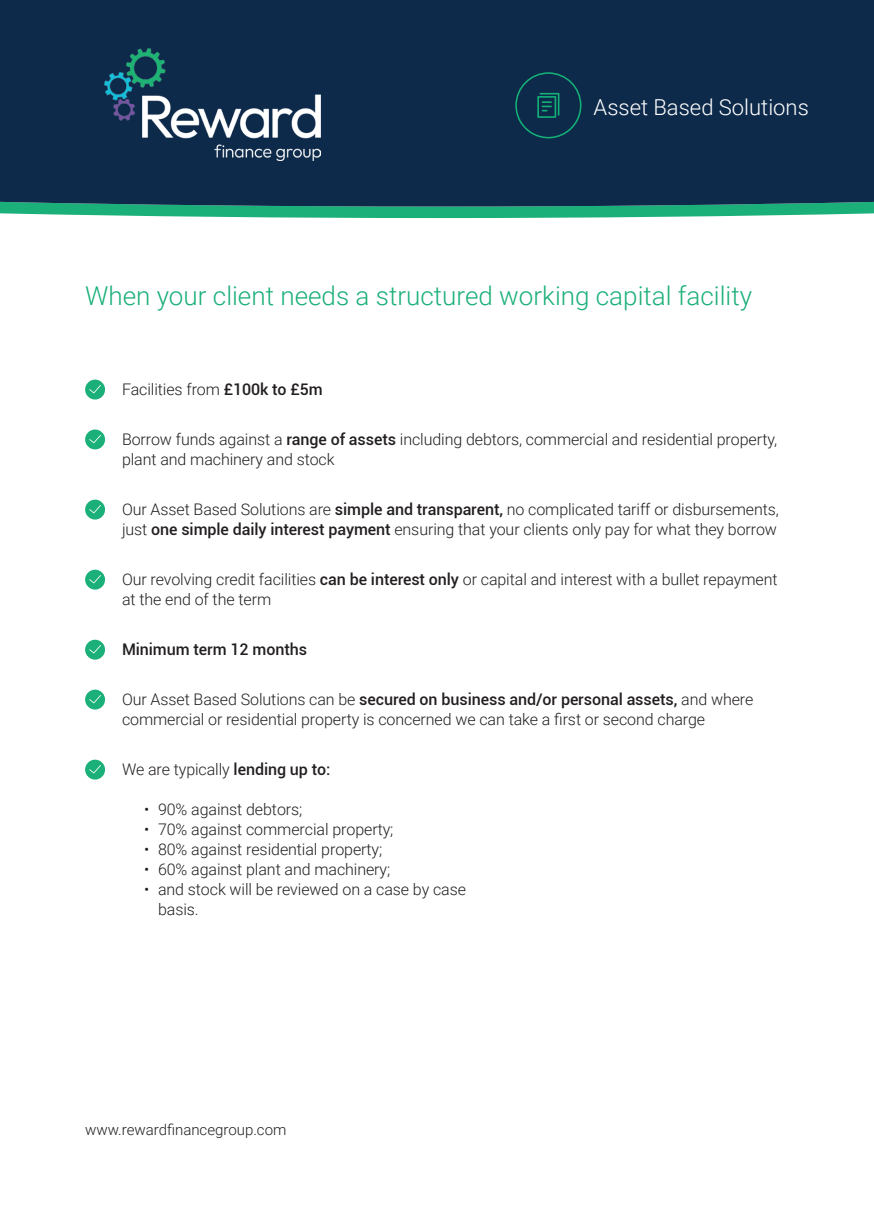
<style>
.page{position:relative;width:874px;height:1225px;background:#fff}
.page>*{position:absolute;margin:0;border:0;box-sizing:border-box;transform-origin:0 0}
.t1{font:300 26px "Roboto";color:#1bb079}
.t2{font:300 22px "Roboto";color:#fff}
.t3{font:300 16px/20px "Roboto";letter-spacing:-.005em;color:#231f20}
.t4{font:500 16px "Roboto";letter-spacing:-.005em;color:#231f20}
.t5{font:300 15px "Roboto";color:#231f20}
.s1{font-weight:500}
</style>
<div class="page">
<svg style="left:0;top:206px;width:873px;height:12px;background:#38b88a"></svg>
<div style="left:0;top:0;width:873px;height:206px;background:#0e2a4a"></div>
<svg style="left:515px;top:72px;width:66px;height:66px;background:#0e3a4f"></svg>
<svg style="left:85px;top:379px;width:20px;height:20px"></svg>
<svg style="left:85px;top:429px;width:20px;height:20px"></svg>
<svg style="left:85px;top:499px;width:20px;height:20px"></svg>
<svg style="left:85px;top:569px;width:20px;height:20px"></svg>
<svg style="left:85px;top:639px;width:20px;height:20px"></svg>
<svg style="left:85px;top:689px;width:20px;height:20px"></svg>
<svg style="left:85px;top:759px;width:20px;height:20px"></svg>
<img style="left:104px;top:49px;width:216px;height:112px">
<h2 class="t2" style="left:593px;top:92px;width:217px">Asset Based Solutions</h2>
<h1 class="t1" style="left:85px;top:278px;width:668px">When your client needs a structured working capital facility</h1>
<p class="t3" style="left:122px;top:379px;width:202px">Facilities from <span class="s1">£100k to £5m</span></p>
<p class="t3" style="left:122px;top:429px;width:656px">Borrow funds against a <span class="s1">range of assets</span> including debtors, commercial and residential property, plant and machinery and stock</p>
<p class="t3" style="left:122px;top:499px;width:658px">Our Asset Based Solutions are <span class="s1">simple and transparent,</span> no complicated tariff or disbursements, just <span class="s1">one simple daily interest payment</span> ensuring that your clients only pay for what they borrow</p>
<p class="t3" style="left:122px;top:569px;width:656px">Our revolving credit facilities <span class="s1">can be interest only</span> or capital and interest with a bullet repayment at the end of the term</p>
<p class="t4" style="left:122px;top:638px;width:186px">Minimum term 12 months</p>
<p class="t3" style="left:122px;top:689px;width:632px">Our Asset Based Solutions can be <span class="s1">secured on business and/or personal assets,</span> and where commercial or residential property is concerned we can take a first or second charge</p>
<p class="t3" style="left:122px;top:759px;width:210px">We are typically <span class="s1">lending up to:</span></p>
<p class="t3" style="left:144px;top:799px;width:160px">• 90% against debtors;</p>
<p class="t3" style="left:144px;top:819px;width:251px">• 70% against commercial property;</p>
<p class="t3" style="left:144px;top:839px;width:240px">• 80% against residential property;</p>
<p class="t3" style="left:144px;top:859px;width:247px">• 60% against plant and machinery;</p>
<p class="t3" style="left:158px;top:879px;width:309px;line-height:19.2px;text-indent:-14px">• and stock will be reviewed on a case by case basis.</p>
<p class="t5" style="left:85px;top:1119px;width:203px">www.rewardfinancegroup.com</p>
</div>
